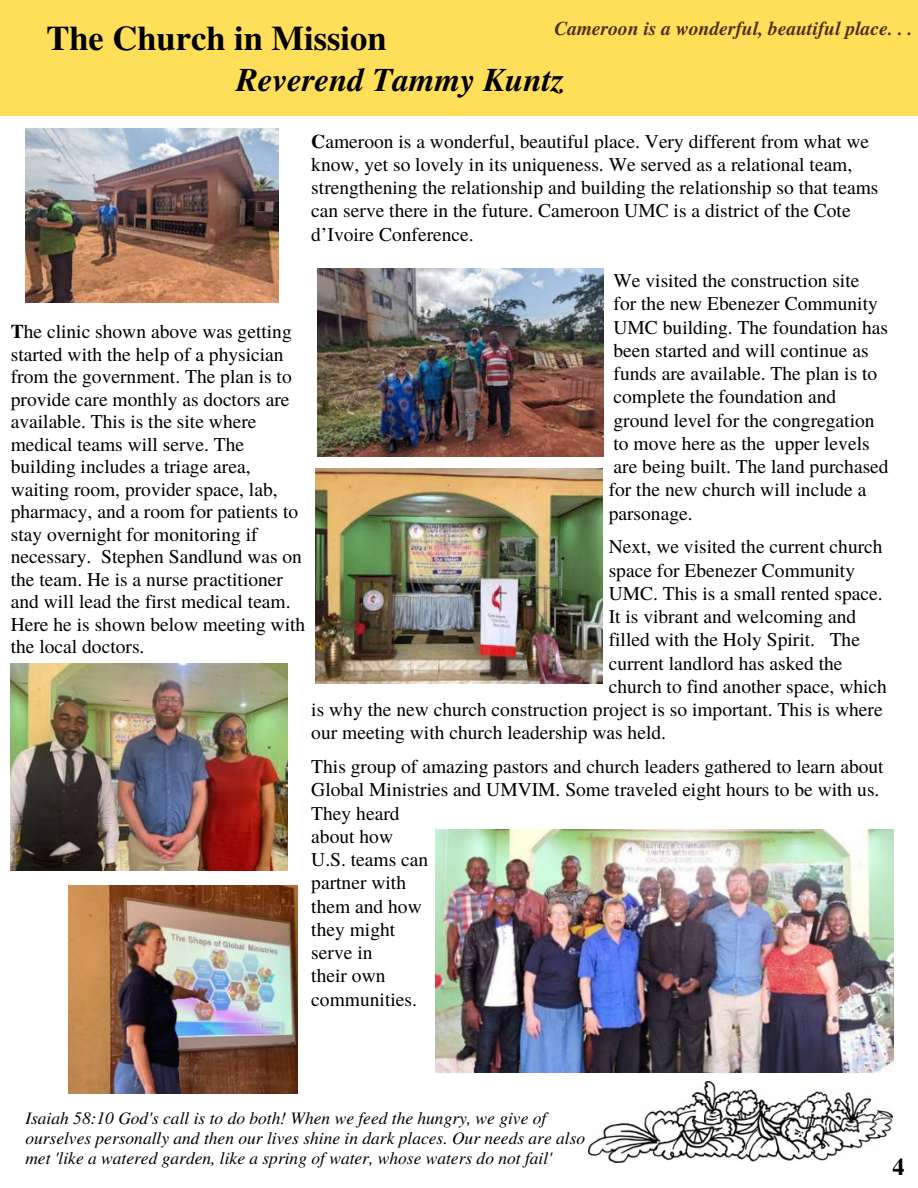
<style>
.page{position:relative;width:918px;height:1188px;background:#fff}
.page>*{position:absolute;margin:0;border:0;box-sizing:border-box;transform-origin:0 0}
.t1{font:700 34.5px "Te X Gyre Termes";color:#000}
.t2{font:italic 700 33px "Te X Gyre Termes";color:#000}
.t3{font:700 24px "Te X Gyre Termes";color:#000}
.t4{font:19.5px/23.2px "Te X Gyre Termes";color:#000}
.t5{font:italic 700 19.5px "Te X Gyre Termes";color:#4b301b}
.t6{font:italic 17.4px/20.2px "Te X Gyre Termes";color:#000}
.s1{font-weight:700}
</style>
<div class="page">
<img style="left:589px;top:1082px;width:303px;height:81px">
<div style="left:0;top:0;width:918px;height:115px;background:#ffde59"></div>
<img style="left:317px;top:268px;width:287px;height:188px">
<img style="left:25px;top:129px;width:253px;height:173px">
<img style="left:11px;top:663px;width:277px;height:207px">
<img style="left:315px;top:468px;width:287px;height:215px">
<img style="left:69px;top:885px;width:228px;height:208px">
<img style="left:435px;top:829px;width:458px;height:244px">
<p class="t5" style="left:554px;top:14px;width:359px">Cameroon is a wonderful, beautiful place. . .</p>
<p class="t1" style="left:46px;top:11px;width:342px">The Church in Mission</p>
<p class="t2" style="left:236px;top:55px;width:330px">Reverend Tammy Kuntz</p>
<h2 class="t4" style="left:311px;top:128px;width:569px"><span class="s1">C</span>ameroon is a wonderful, beautiful place. Very different from what we know, yet so lovely in its uniqueness. We served as a relational team, strengthening the relationship and building the relationship so that teams can serve there in the future. Cameroon UMC is a district of the Cote d’Ivoire Conference.</h2>
<p class="t4" style="left:609px;top:268px;width:281px">We visited the construction site<br>for the new Ebenezer Community<br>UMC building. The foundation has been started and will continue as funds are available. The plan is to complete the foundation and ground level for the congregation to move here as the upper levels are being built. The land purchased for the new church will include a parsonage.</p>
<h3 class="t4" style="left:609px;top:534px;width:276px">Next, we visited the current church</h3>
<h3 class="t4" style="left:609px;top:557px;width:248px">space for Ebenezer Community</h3>
<h3 class="t4" style="left:609px;top:581px;width:276px">UMC. This is a small rented space.</h3>
<h3 class="t4" style="left:609px;top:604px;width:249px">It is vibrant and welcoming and</h3>
<h3 class="t4" style="left:609px;top:627px;width:253px">filled with the Holy Spirit. The</h3>
<h3 class="t4" style="left:609px;top:650px;width:235px">current landlord has asked the</h3>
<h3 class="t4" style="left:609px;top:674px;width:280px">church to find another space, which</h3>
<h3 class="t4" style="left:311px;top:697px;width:573px">is why the new church construction project is so important. This is where</h3>
<h3 class="t4" style="left:311px;top:720px;width:356px">our meeting with church leadership was held.</h3>
<h3 class="t4" style="left:311px;top:754px;width:574px">This group of amazing pastors and church leaders gathered to learn about<br>Global Ministries and UMVIM. Some traveled eight hours to be with us.<br>They heard<br>about how<br>U.S. teams can<br>partner with<br>them and how<br>they might<br>serve in<br>their own<br>communities.</h3>
<p class="t4" style="left:11px;top:319px;width:296px;line-height:22.5px"><span class="s1">T</span>he clinic shown above was getting started with the help of a physician from the government. The plan is to provide care monthly as doctors are available. This is the site where medical teams will serve. The building includes a triage area, waiting room, provider space, lab, pharmacy, and a room for patients to stay overnight for monitoring if necessary. Stephen Sandlund was on the team. He is a nurse practitioner and will lead the first medical team.<br>Here he is shown below meeting with the local doctors.</p>
<h3 class="t6" style="left:25px;top:1107px;width:561px">Isaiah 58:10 God's call is to do both! When we feed the hungry, we give of ourselves personally and then our lives shine in dark places. Our needs are also met 'like a watered garden, like a spring of water, whose waters do not fail'</h3>
<p class="t3" style="left:893px;top:1149px;width:13px">4</p>
</div>
